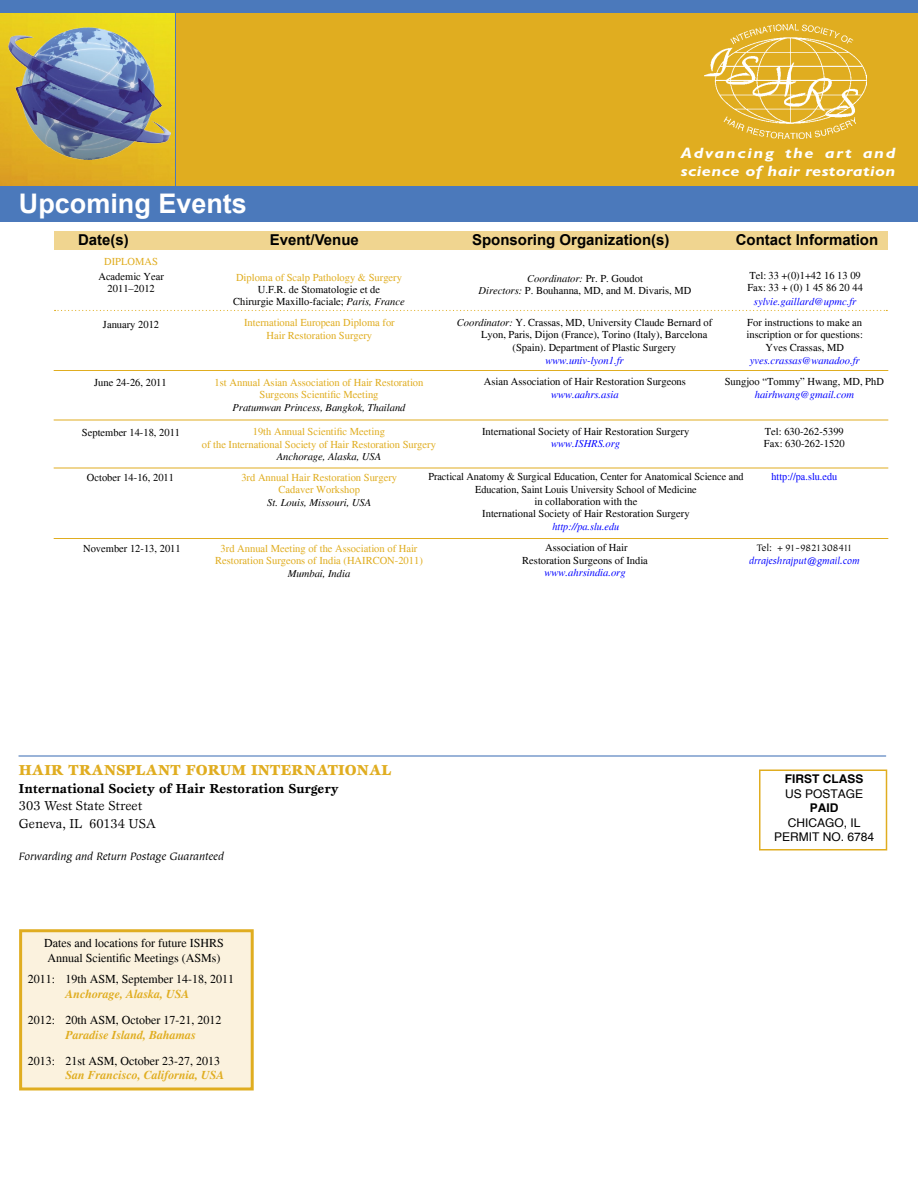
<style>
.page{position:relative;width:918px;height:1188px;background:#fff}
.page>*{position:absolute;margin:0;border:0;box-sizing:border-box;transform-origin:0 0}
.t1{font:700 27px "Arial";color:#fff}
.t2{font:700 15px "Arial";color:#000}
.t3{font:italic 700 15px/18px "Gill Sans";letter-spacing:.02em;color:#fff;scale:1.2 1}
.t4{font:900 15px "Esprit";color:#e0ad20}
.t5{font:700 13.5px "Esprit";color:#000}
.t6{font:13.5px/18px "Esprit";color:#000}
.Body_text{font:12px "Times";color:#000}
.Body_text-2{font:italic 700 12px "Times";color:#e0ad20}
.t7{font:italic 12px "Tiepolo";color:#000}
.t8{font:12px "Helvetica";color:#000}
.t9{font:700 12px "Helvetica";color:#000}
.Body_no_Indent{font:10.5px/12px "Times";color:#000}
.body_1st_para{font:10.5px "Times";color:#e0ad20}
.indent{font:10.5px "Times";color:#000}
.indent-2{font:italic 10.5px "Times";color:#00f}
.body_1st_para-2{font:italic 10.5px "Times";color:#000}
.indent-3{font:10.5px "Times";color:#e0ad20}
.Body_text-3{font:10.5px "Times";color:#000}
.Body_no_Indent-2{font:10.5px "Times";color:#e0ad20}
.body_1st_para-3{font:10.5px "Times";color:#000}
.t10{font:italic 10.5px/12.6px "Tiepolo";color:#00f;text-align:center}
.Body_text-4{font:italic 10.5px "Times";color:#000}
.Body_no_Indent-3{font:italic 10.5px "Times";color:#00f}
.body_1st_para-4{font:italic 10.5px "Times";color:#00f}
.Body_text-5{font:10.5px "Times";color:#e0ad20}
.Body_no_Indent-4{font:10.5px "Times";color:#00f}
.s1{font-style:italic}
.s2{font-style:normal}
.s3{font-style:normal;color:#000}
</style>
<div class="page">
<div style="left:759px;top:770px;width:128px;height:81px;border:2px solid #e0ad20"></div>
<div style="left:54px;top:231px;width:834px;height:19px;background:#f0d590"></div>
<div style="left:21px;top:931px;width:231px;height:158px;background:#fbf2de"></div>
<div style="left:19px;top:929px;width:235px;height:161px;border:3px solid #e0ad20"></div>
<svg style="left:55px;top:310px;width:832px;height:1px"></svg>
<div style="left:0;top:0;width:918px;height:188px;background:#e0ad20"></div>
<img style="left:0;top:14px;width:175px;height:172px">
<div style="left:0;top:0;width:918px;height:14px;background:#4b79bb"></div>
<div style="left:0;top:186px;width:918px;height:35px;background:#4b79bb"></div>
<hr style="left:175px;top:0;width:1px;height:216px;background:#4b79bb">
<img style="left:705px;top:24px;width:162px;height:115px">
<hr style="left:19px;top:755px;width:867px;height:2px;background:#4b79bb">
<img style="left:9px;top:27px;width:162px;height:133px">
<hr style="left:54px;top:370px;width:834px;height:1px;background:#e0ad20">
<hr style="left:54px;top:420px;width:834px;height:1px;background:#e0ad20">
<hr style="left:54px;top:468px;width:834px;height:1px;background:#e0ad20">
<hr style="left:54px;top:538px;width:834px;height:1px;background:#e0ad20">
<p class="t1" style="left:19px;top:186px;width:230px">Upcoming Events</p>
<p class="t3" style="left:681px;top:144px;width:180px">Advancing the art and science of hair restoration</p>
<p class="t2" style="left:78px;top:229px;width:52px">Date(s)</p>
<p class="t2" style="left:270px;top:229px;width:91px">Event/Venue</p>
<p class="t2" style="left:472px;top:229px;width:199px">Sponsoring Organization(s)</p>
<p class="t2" style="left:736px;top:229px;width:144px">Contact Information</p>
<p class="body_1st_para" style="left:104px;top:256px;width:55px">DIPLOMAS</p>
<p class="Body_no_Indent" style="left:98px;top:271px;width:67px">Academic Year</p>
<p class="Body_no_Indent" style="left:108px;top:283px;width:49px">2011–2012</p>
<p class="body_1st_para" style="left:236px;top:271px;width:167px">Diploma of Scalp Pathology &amp; Surgery</p>
<p class="Body_no_Indent" style="left:258px;top:283px;width:124px">U.F.R. de Stomatologie et de</p>
<p class="Body_no_Indent" style="left:233px;top:295px;width:173px">Chirurgie Maxillo-faciale; <span class="s1">Paris, France</span></p>
<p class="body_1st_para-2" style="left:527px;top:272px;width:117px">Coordinator: <span class="s2">Pr. P. Goudot</span></p>
<p class="Body_no_Indent" style="left:479px;top:284px;width:214px"><span class="s1">Directors:</span> P. Bouhanna, MD, and M. Divaris, MD</p>
<p class="Body_no_Indent" style="left:749px;top:270px;width:113px">Tel: 33 +(0)1+42 16 13 09</p>
<p class="Body_no_Indent" style="left:747px;top:282px;width:117px">Fax: 33 + (0) 1 45 86 20 44</p>
<p class="Body_no_Indent-3" style="left:754px;top:295px;width:104px">sylvie.gaillard@upmc.fr</p>
<p class="indent" style="left:457px;top:316px;width:257px"><span class="s1">Coordinator:</span> Y. Crassas, MD, University Claude Bernard of</p>
<p class="indent" style="left:481px;top:329px;width:228px">Lyon, Paris, Dijon (France), Torino (Italy), Barcelona</p>
<p class="indent" style="left:513px;top:341px;width:165px">(Spain). Department of Plastic Surgery</p>
<p class="indent-2" style="left:546px;top:354px;width:80px">www.univ-lyon1.fr</p>
<p class="Body_no_Indent" style="left:103px;top:319px;width:58px">January 2012</p>
<p class="indent" style="left:747px;top:316px;width:116px">For instructions to make an</p>
<p class="indent" style="left:747px;top:329px;width:118px">inscription or for questions:</p>
<p class="indent" style="left:766px;top:341px;width:80px">Yves Crassas, MD</p>
<p class="indent-2" style="left:750px;top:354px;width:111px">yves.crassas@wanadoo.fr</p>
<p class="indent-3" style="left:244px;top:317px;width:152px">International European Diploma for</p>
<p class="indent-3" style="left:267px;top:329px;width:107px">Hair Restoration Surgery</p>
<p class="Body_text-3" style="left:94px;top:377px;width:74px">June 24-26, 2011</p>
<p class="body_1st_para-3" style="left:725px;top:376px;width:161px">Sungjoo “Tommy” Hwang, MD, PhD</p>
<p class="indent-2" style="left:755px;top:388px;width:101px">hairhwang@gmail.com</p>
<p class="Body_no_Indent" style="left:484px;top:376px;width:204px">Asian Association of Hair Restoration Surgeons</p>
<p class="body_1st_para-4" style="left:551px;top:388px;width:69px">www.aahrs.asia</p>
<p class="body_1st_para" style="left:215px;top:376px;width:210px">1st Annual Asian Association of Hair Restoration</p>
<p class="body_1st_para" style="left:260px;top:389px;width:120px">Surgeons Scientific Meeting</p>
<p class="body_1st_para-2" style="left:233px;top:401px;width:174px">Pratumwan Princess, Bangkok, Thailand</p>
<p class="Body_text-3" style="left:82px;top:426px;width:100px">September 14-18, 2011</p>
<p class="Body_no_Indent" style="left:764px;top:425px;width:82px">Tel: 630-262-5399<br>Fax: 630-262-1520</p>
<p class="Body_no_Indent" style="left:482px;top:425px;width:209px">International Society of Hair Restoration Surgery</p>
<p class="indent-2" style="left:551px;top:437px;width:70px">www.ISHRS.org</p>
<p class="Body_text-5" style="left:253px;top:426px;width:134px">19th Annual Scientific Meeting</p>
<p class="body_1st_para" style="left:202px;top:438px;width:236px">of the International Society of Hair Restoration Surgery</p>
<p class="Body_text-4" style="left:277px;top:451px;width:106px">Anchorage, Alaska, USA</p>
<p class="Body_no_Indent" style="left:87px;top:472px;width:89px">October 14-16, 2011</p>
<p class="Body_no_Indent-2" style="left:241px;top:471px;width:157px">3rd Annual Hair Restoration Surgery</p>
<p class="Body_no_Indent-4" style="left:772px;top:470px;width:67px">http://pa.slu.edu</p>
<p class="Body_no_Indent-2" style="left:279px;top:484px;width:83px">Cadaver Workshop</p>
<p class="Body_text-4" style="left:267px;top:496px;width:105px">St. Louis, Missouri, USA</p>
<p class="Body_no_Indent" style="left:428px;top:470px;width:317px;line-height:12.6px;text-align:center">Practical Anatomy &amp; Surgical Education, Center for Anatomical Science and<br>Education, Saint Louis University School of Medicine</p>
<p class="Body_no_Indent" style="left:534px;top:496px;width:104px">in collaboration with the</p>
<p class="Body_no_Indent" style="left:482px;top:508px;width:209px">International Society of Hair Restoration Surgery</p>
<p class="Body_no_Indent-3" style="left:553px;top:520px;width:68px">http://pa.slu.edu</p>
<p class="body_1st_para-3" style="left:545px;top:541px;width:84px">Association of Hair</p>
<p class="Body_no_Indent" style="left:522px;top:554px;width:127px">Restoration Surgeons of India</p>
<p class="body_1st_para-4" style="left:545px;top:567px;width:83px">www.ahrsindia.org</p>
<p class="Body_text-3" style="left:83px;top:542px;width:99px">November 12-13, 2011</p>
<p class="t10" style="left:749px;top:542px;width:112px"><span class="s3">Tel: +91-9821308411 </span>drrajeshrajput@gmail.com</p>
<p class="body_1st_para" style="left:221px;top:542px;width:198px">3rd Annual Meeting of the Association of Hair</p>
<p class="body_1st_para" style="left:215px;top:554px;width:209px">Restoration Surgeons of India (HAIRCON-2011)</p>
<p class="body_1st_para-2" style="left:288px;top:567px;width:64px">Mumbai, India</p>
<p class="t4" style="left:19px;top:761px;width:374px">HAIR TRANSPLANT FORUM INTERNATIONAL</p>
<p class="t5" style="left:19px;top:780px;width:322px">International Society of Hair Restoration Surgery</p>
<p class="t6" style="left:19px;top:796px;width:139px">303 West State Street<br>Geneva, IL 60134 USA</p>
<p class="t7" style="left:19px;top:850px;width:207px">Forwarding and Return Postage Guaranteed</p>
<p class="Body_text" style="left:44px;top:936px;width:181px">Dates and locations for future ISHRS</p>
<p class="Body_text" style="left:47px;top:951px;width:174px">Annual Scientific Meetings (ASMs)</p>
<p class="Body_text" style="left:28px;top:972px;width:208px">2011: 19th ASM, September 14-18, 2011</p>
<p class="Body_text-2" style="left:65px;top:987px;width:126px">Anchorage, Alaska, USA</p>
<p class="Body_text" style="left:28px;top:1013px;width:195px">2012: 20th ASM, October 17-21, 2012</p>
<p class="Body_text-2" style="left:65px;top:1027px;width:132px">Paradise Island, Bahamas</p>
<p class="Body_text" style="left:28px;top:1054px;width:194px">2013: 21st ASM, October 23-27, 2013</p>
<p class="Body_text-2" style="left:65px;top:1068px;width:161px">San Francisco, California, USA</p>
<p class="t9" style="left:785px;top:772px;width:80px">FIRST CLASS</p>
<p class="t8" style="left:785px;top:787px;width:80px">US POSTAGE</p>
<p class="t9" style="left:810px;top:801px;width:30px">PAID</p>
<p class="t8" style="left:788px;top:815px;width:74px">CHICAGO, IL</p>
<p class="t8" style="left:774px;top:830px;width:102px">PERMIT NO. 6784</p>
</div>
